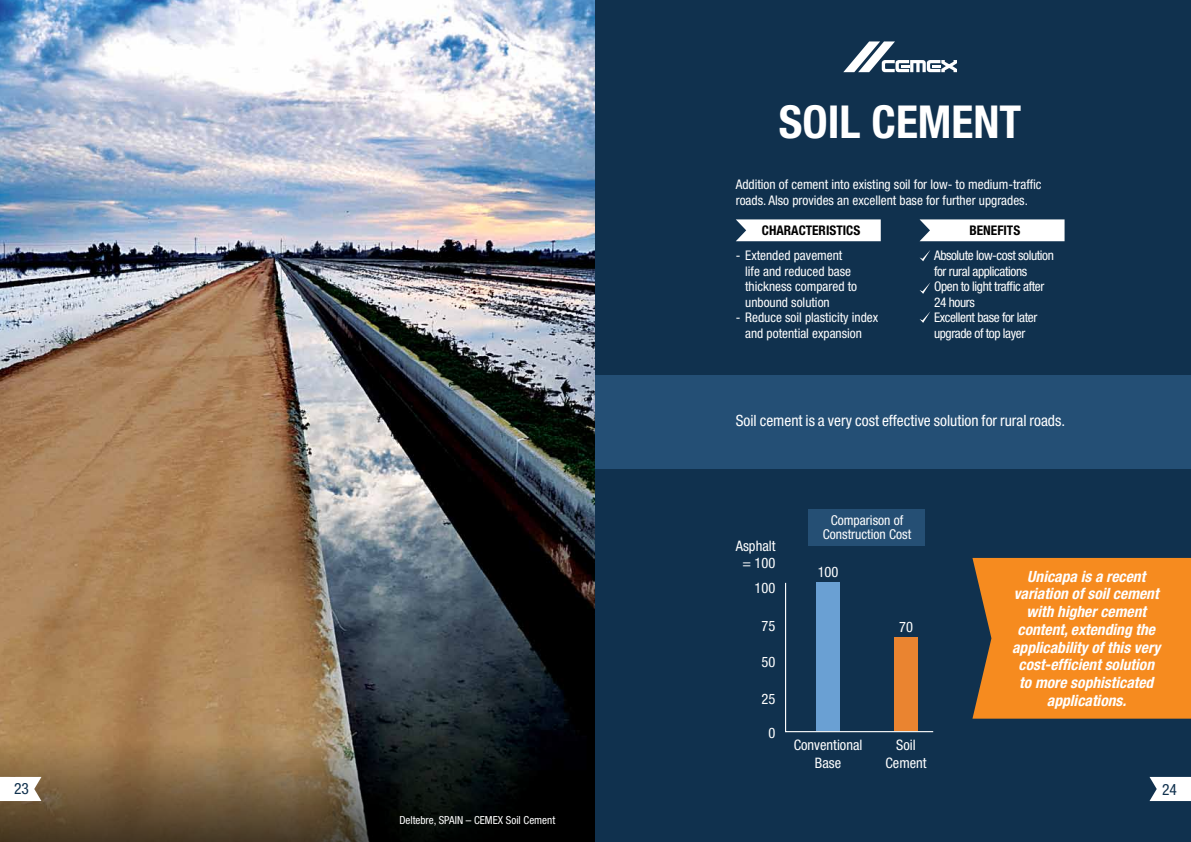
<style>
.page{position:relative;width:1191px;height:842px;background:#fff}
.page>*{position:absolute;margin:0;border:0;box-sizing:border-box;transform-origin:0 0}
.t1{font:700 condensed 45.5px "Helvetica Neue";color:#fff}
.t2{font:italic 700 condensed 15.5px/17.7px "Helvetica Neue";color:#fff;text-align:center}
.t3{font:condensed 15.5px "Helvetica Neue";color:#fff}
.t4{font:condensed 15.5px "Helvetica Neue";color:#10314e}
.t5{font:condensed 14.4px/17.3px "Helvetica Neue";color:#fff;text-align:center}
.t6{font:condensed 13.6px/13.6px "Helvetica Neue";color:#fff;text-align:center}
.t7{font:condensed 13.3px/15.5px "Helvetica Neue";color:#fff}
.t8{font:condensed 13.3px/15.5px "Helvetica Neue";letter-spacing:-.03em;color:#fff}
.t9{font:700 condensed 13.3px "Helvetica Neue";color:#000}
.t10{font:condensed 11.1px "Helvetica Neue";color:#fff}
</style>
<div class="page">
<img style="left:0;top:0;width:595px;height:604px">
<svg style="left:0;top:604px;width:595px;height:238px;background:#64543f"></svg>
<svg style="left:0;top:777px;width:41px;height:24px"></svg>
<div style="left:595px;top:0;width:596px;height:842px;background:#10314e"></div>
<svg style="left:1149px;top:777px;width:42px;height:24px"></svg>
<div style="left:595px;top:375px;width:596px;height:94px;background:#244f75"></div>
<svg style="left:736px;top:219px;width:144px;height:22px;background:#f2f3f5"></svg>
<svg style="left:919px;top:219px;width:145px;height:22px;background:#f0f2f4"></svg>
<svg style="left:843px;top:41px;width:114px;height:31px"></svg>
<svg style="left:919px;top:250px;width:11px;height:11px"></svg>
<svg style="left:919px;top:283px;width:11px;height:11px"></svg>
<svg style="left:919px;top:312px;width:11px;height:11px"></svg>
<div style="left:808px;top:509px;width:116px;height:36px;background:#254f74"></div>
<svg style="left:785px;top:582px;width:149px;height:151px"></svg>
<div style="left:972px;top:558px;width:219px;height:161px;background:#f68b1f"></div>
<p class="t4" style="left:14px;top:780px;width:16px">23</p>
<p class="t10" style="left:399px;top:814px;width:157px">Deltebre, SPAIN – CEMEX Soil Cement</p>
<h1 class="t1" style="left:779px;top:94px;width:244px">SOIL CEMENT</h1>
<p class="t7" style="left:735px;top:177px;width:307px">Addition of cement into existing soil for low- to medium-traffic roads. Also provides an excellent base for further upgrades.</p>
<p class="t9" style="left:762px;top:222px;width:100px">CHARACTERISTICS</p>
<p class="t9" style="left:969px;top:222px;width:52px">BENEFITS</p>
<p class="t7" style="left:745px;top:248px;width:113px;text-indent:-9px">- Extended pavement life and reduced base thickness compared to unbound solution</p>
<p class="t7" style="left:735px;top:310px;width:144px;text-align:center">- Reduce soil plasticity index and potential expansion</p>
<p class="t8" style="left:934px;top:248px;width:121px">Absolute low-cost solution for rural applications<br>Open to light traffic after<br>24 hours<br>Excellent base for later upgrade of top layer</p>
<p class="t3" style="left:735px;top:411px;width:331px">Soil cement is a very cost effective solution for rural roads.</p>
<p class="t5" style="left:736px;top:537px;width:41px">Asphalt = 100</p>
<p class="t5" style="left:754px;top:579px;width:22px">100</p>
<p class="t5" style="left:761px;top:617px;width:15px">75</p>
<p class="t5" style="left:761px;top:653px;width:15px">50</p>
<p class="t5" style="left:761px;top:690px;width:15px">25</p>
<p class="t5" style="left:768px;top:724px;width:8px">0</p>
<p class="t6" style="left:823px;top:513px;width:90px">Comparison of<br>Construction Cost</p>
<p class="t5" style="left:817px;top:564px;width:22px">100</p>
<p class="t5" style="left:899px;top:618px;width:15px">70</p>
<p class="t5" style="left:793px;top:737px;width:70px">Conventional<br>Base</p>
<p class="t5" style="left:885px;top:737px;width:43px">Soil<br>Cement</p>
<p class="t2" style="left:1012px;top:567px;width:150px">Unicapa is a recent variation of soil cement with higher cement content, extending the applicability of this very cost-efficient solution to more sophisticated applications.</p>
<p class="t4" style="left:1162px;top:780px;width:16px">24</p>
</div>
